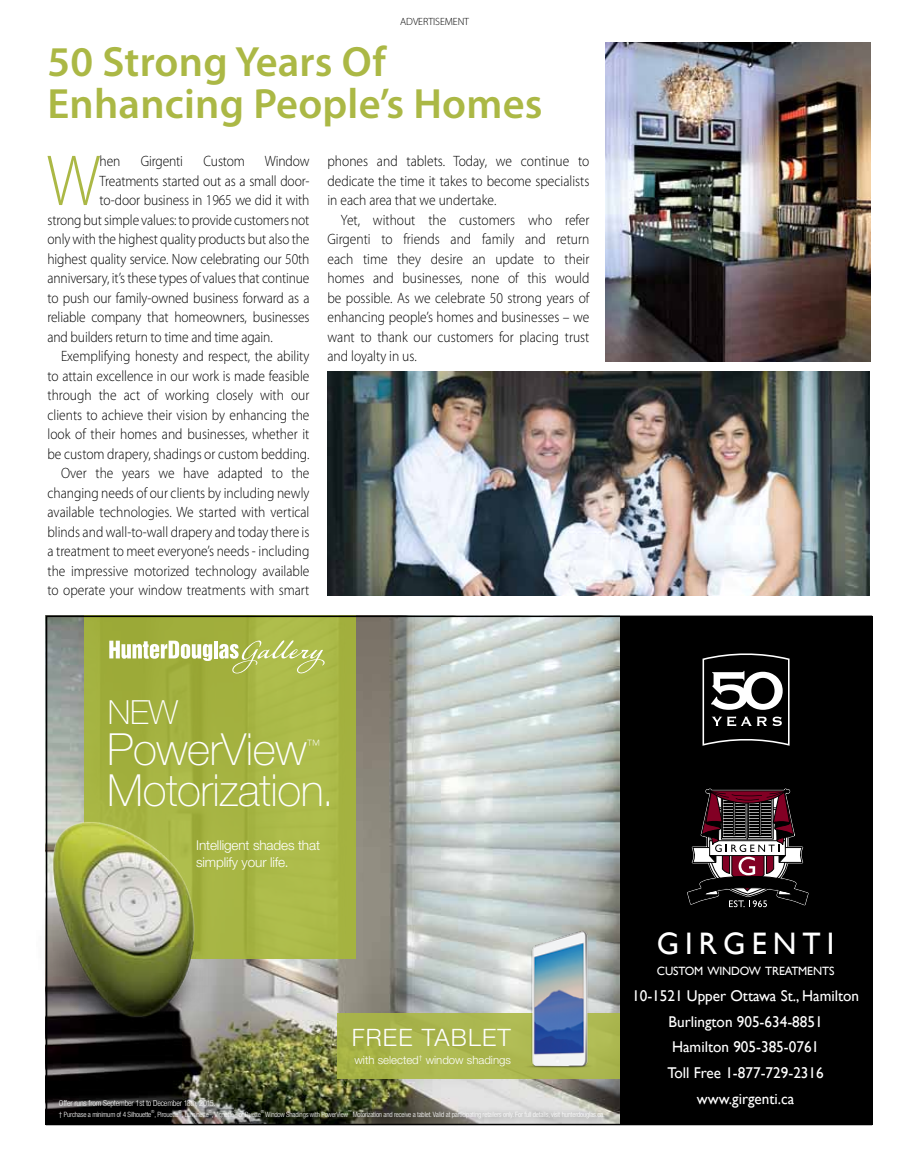
<style>
.page{position:relative;width:918px;height:1175px;background:#fff}
.page>*{position:absolute;margin:0;border:0;box-sizing:border-box;transform-origin:0 0}
.t1{font:300 72.9px "Myriad Pro";color:#abb845;scale:.9 1}
.t2{font:100 44.25px "Helvetica Neue";letter-spacing:-.01em;color:#fff}
.t3{font:600 42.45px/42px "Myriad Pro";letter-spacing:.005em;color:#abb845}
.t4{font:100 33.3px "Helvetica Neue";color:#fff}
.t5{font:31.05px "Gill Sans";letter-spacing:.2em;color:#fff}
.t6{font:300 24px "Helvetica Neue";letter-spacing:.05em;color:#fff}
.t7{font:15.6px/25.8px "Gill Sans";color:#fff;text-align:center}
.t8{font:300 15px/19.5px "Myriad Pro";color:#000;text-align:justify;scale:.9 1}
.t9{font:100 14.4px "Helvetica Neue";color:#fff}
.t10{font:300 13.5px/17px "Helvetica Neue";letter-spacing:-.01em;color:#fff}
.t11{font:12px "Gill Sans";letter-spacing:-.01em;color:#fff}
.t12{font:300 11.4px "Helvetica Neue";color:#fff}
.t13{font:300 10.5px "Myriad Pro";letter-spacing:-.01em;color:#000}
.t14{font:300 condensed 8.25px "Helvetica Neue";letter-spacing:-.02em;color:#fff}
.t15{font:300 condensed 7.2px "Helvetica Neue";letter-spacing:-.025em;color:#fff}
</style>
<div class="page">
<div style="left:620px;top:615px;width:252px;height:509px;background:#000"></div>
<img style="left:49px;top:618px;width:571px;height:504px">
<svg style="left:687px;top:788px;width:122px;height:119px"></svg>
<div style="left:84px;top:615px;width:271px;height:343px;background:#a6b442"></div>
<img style="left:45px;top:809px;width:182px;height:232px">
<svg style="left:109px;top:640px;width:103px;height:21px"></svg>
<hr style="left:214px;top:640px;width:4px;height:18px;background:#fff">
<svg style="left:219px;top:640px;width:106px;height:35px"></svg>
<div style="left:338px;top:1012px;width:282px;height:66px;background:#abb74f"></div>
<img style="left:512px;top:927px;width:93px;height:141px">
<div style="left:54px;top:1094px;width:559px;height:33px;background:#000;opacity:.75"></div>
<img style="left:327px;top:371px;width:543px;height:224px">
<svg style="left:703px;top:653px;width:87px;height:92px"></svg>
<img style="left:605px;top:43px;width:265px;height:319px">
<p class="t13" style="left:400px;top:15px;width:70px">ADVERTISEMENT</p>
<h3 class="t3" style="left:48px;top:40px;width:497px">50 Strong Years Of<br>Enhancing People’s Homes</h3>
<h1 class="t1" style="left:47px;top:137px;width:61px">W</h1>
<p class="t8" style="left:100px;top:151px;width:25px">hen</p>
<p class="t8" style="left:141px;top:151px;width:48px">Girgenti</p>
<p class="t8" style="left:204px;top:151px;width:48px">Custom</p>
<p class="t8" style="left:265px;top:151px;width:51px">Window</p>
<p class="t8" style="left:100px;top:171px;width:235px">Treatments started out as a small door-</p>
<p class="t8" style="left:100px;top:190px;width:235px">to-door business in 1965 we did it with</p>
<p class="t8" style="left:48px;top:210px;width:293px">strong but simple values: to provide customers not</p>
<p class="t8" style="left:48px;top:229px;width:293px">only with the highest quality products but also the</p>
<p class="t8" style="left:48px;top:249px;width:293px">highest quality service. Now celebrating our 50th</p>
<p class="t8" style="left:48px;top:268px;width:293px">anniversary, it’s these types of values that continue</p>
<p class="t8" style="left:48px;top:288px;width:293px">to push our family-owned business forward as a</p>
<p class="t8" style="left:48px;top:307px;width:293px">reliable company that homeowners, businesses</p>
<p class="t8" style="left:48px;top:327px;width:252px">and builders return to time and time again.</p>
<p class="t8" style="left:61px;top:346px;width:278px">Exemplifying honesty and respect, the ability</p>
<p class="t8" style="left:48px;top:366px;width:293px">to attain excellence in our work is made feasible</p>
<p class="t8" style="left:48px;top:385px;width:293px">through the act of working closely with our</p>
<p class="t8" style="left:48px;top:405px;width:293px">clients to achieve their vision by enhancing the</p>
<p class="t8" style="left:48px;top:424px;width:293px">look of their homes and businesses, whether it</p>
<p class="t8" style="left:48px;top:444px;width:293px">be custom drapery, shadings or custom bedding.</p>
<p class="t8" style="left:61px;top:463px;width:278px">Over the years we have adapted to the</p>
<p class="t8" style="left:48px;top:483px;width:293px">changing needs of our clients by including newly</p>
<p class="t8" style="left:48px;top:502px;width:293px">available technologies. We started with vertical</p>
<p class="t8" style="left:48px;top:522px;width:293px">blinds and wall-to-wall drapery and today there is</p>
<p class="t8" style="left:48px;top:541px;width:293px">a treatment to meet everyone’s needs - including</p>
<p class="t8" style="left:48px;top:561px;width:293px">the impressive motorized technology available</p>
<p class="t8" style="left:48px;top:580px;width:293px">to operate your window treatments with smart</p>
<p class="t8" style="left:327px;top:151px;width:293px">phones and tablets. Today, we continue to dedicate the time it takes to become specialists in each area that we undertake.</p>
<p class="t8" style="left:327px;top:210px;width:293px;text-indent:14px">Yet, without the customers who refer Girgenti to friends and family and return each time they desire an update to their homes and businesses, none of this would be possible. As we celebrate 50 strong years of enhancing people’s homes and businesses – we want to thank our customers for placing trust and loyalty in us.</p>
<h3 class="t4" style="left:108px;top:693px;width:72px">NEW</h3>
<h2 class="t2" style="left:107px;top:724px;width:201px">PowerView</h2>
<p class="t9" style="left:306px;top:736px;width:16px">™</p>
<h2 class="t2" style="left:107px;top:765px;width:228px">Motorization.</h2>
<p class="t10" style="left:196px;top:836px;width:125px">Intelligent shades that simplify your life.</p>
<h3 class="t6" style="left:352px;top:1022px;width:155px">Free Tablet</h3>
<p class="t12" style="left:354px;top:1052px;width:158px">with selected<sup>†</sup> window shadings</p>
<p class="t14" style="left:59px;top:1098px;width:158px">Offer runs from September 1st to December 18th, 2015.</p>
<p class="t15" style="left:59px;top:1110px;width:547px">† Purchase a minimum of 4 Silhouette<sup>®</sup>, Pirouette<sup>®</sup>, Luminette<sup>®</sup>, Vignette<sup>®</sup> or Duette<sup>®</sup> Window Shadings with PowerView<sup>™</sup> Motorization and receive a tablet. Valid at participating retailers only. For full details, visit hunterdouglas.ca.</p>
<h3 class="t5" style="left:657px;top:925px;width:179px">Girg enti</h3>
<p class="t11" style="left:657px;top:963px;width:179px">Custom Window Treatments</p>
<p class="t7" style="left:632px;top:982px;width:228px">10-1521 Upper Ottawa St., Hamilton<br>Burlington 905-634-8851<br>Hamilton 905-385-0761<br>Toll Free 1-877-729-2316 www.girgenti.ca</p>
</div>
